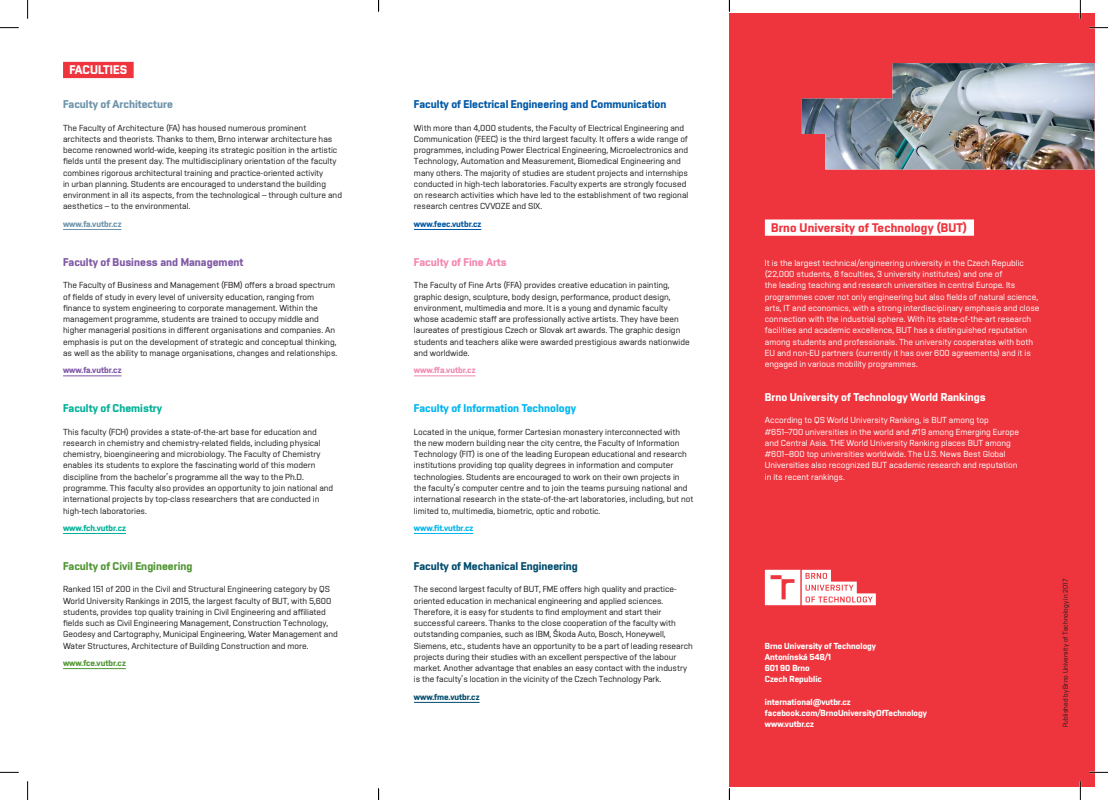
<style>
.page{position:relative;width:1108px;height:800px;background:#fff}
.page>*{position:absolute;margin:0;border:0;box-sizing:border-box;transform-origin:0 0}
.t1{font:700 12.5px "Vafle VUT";letter-spacing:.01em;color:#ee343d}
.t2{font:700 12.5px "Vafle VUT";letter-spacing:.01em;color:#fff}
.t3{font:700 11.25px "Vafle VUT";color:#0158a6}
.t4{font:700 11.25px "Vafle VUT";color:#fff}
.t5{font:700 11.25px "Vafle VUT";color:#7f58a4}
.t6{font:700 11.25px "Vafle VUT";color:#00b6ef}
.t7{font:700 11.25px "Vafle VUT";color:#004b6c}
.t8{font:700 11.25px "Vafle VUT";color:#529635}
.t9{font:700 11.25px "Vafle VUT";color:#6e94ab}
.t10{font:700 11.25px "Vafle VUT";color:#00b198}
.t11{font:700 11.25px "Vafle VUT";color:#f388b0}
.t12{font:8.75px/11.2px "Vafle Light VUT";color:#231f20}
.t13{font:8.75px/11.2px "Vafle Light VUT";color:#fff}
.t14{font:700 8.75px/11.2px "Vafle VUT";color:#fff}
.t15{font:700 8.75px "Vafle VUT";color:#0158a6}
.t16{font:700 8.75px "Vafle VUT";color:#00b198}
.t17{font:700 8.75px "Vafle VUT";color:#529635}
.t18{font:700 8.75px "Vafle VUT";color:#f388b0}
.t19{font:700 8.75px "Vafle VUT";color:#00b6ef}
.t20{font:700 8.75px "Vafle VUT";color:#004b6c}
.t21{font:700 8.75px "Vafle VUT";color:#6e94ab}
.t22{font:700 8.75px "Vafle VUT";color:#7f58a4}
.t23{font:6.88px "Vafle Light VUT";color:#231f20}
</style>
<div class="page">
<div style="left:729px;top:13px;width:365px;height:773px;background:#ee343d"></div>
<div style="left:63px;top:62px;width:71px;height:16px;background:#ee343d"></div>
<hr style="left:63px;top:229px;width:58px;height:1px;background:#6e94ab">
<hr style="left:63px;top:375px;width:58px;height:1px;background:#7f58a4">
<hr style="left:63px;top:533px;width:63px;height:1px;background:#00b198">
<hr style="left:63px;top:668px;width:63px;height:1px;background:#529635">
<hr style="left:414px;top:229px;width:67px;height:1px;background:#0158a6">
<hr style="left:414px;top:375px;width:61px;height:1px;background:#f388b0">
<hr style="left:414px;top:533px;width:59px;height:1px;background:#00b6ef">
<hr style="left:414px;top:701px;width:65px;height:1px;background:#004b6c">
<div style="left:765px;top:219px;width:209px;height:17px;background:#fff"></div>
<svg style="left:765px;top:569px;width:110px;height:36px"></svg>
<img style="left:802px;top:63px;width:292px;height:106px">
<svg style="left:0;top:27px;width:19px;height:1px"></svg>
<svg style="left:1089px;top:27px;width:19px;height:1px"></svg>
<svg style="left:0;top:771px;width:19px;height:1px"></svg>
<svg style="left:1089px;top:771px;width:19px;height:1px"></svg>
<svg style="left:27px;top:0;width:1px;height:19px"></svg>
<svg style="left:27px;top:781px;width:1px;height:18px"></svg>
<svg style="left:1079px;top:0;width:2px;height:19px"></svg>
<svg style="left:1079px;top:781px;width:2px;height:18px"></svg>
<svg style="left:728px;top:0;width:2px;height:11px"></svg>
<svg style="left:728px;top:788px;width:2px;height:11px"></svg>
<h1 class="t2" style="left:69px;top:63px;width:59px">FACULTIES</h1>
<p class="t9" style="left:63px;top:98px;width:111px">Faculty of Architecture</p>
<p class="t12" style="left:63px;top:122px;width:280px">The Faculty of Architecture (FA) has housed numerous prominent architects and theorists. Thanks to them, Brno interwar architecture has become renowned world-wide, keeping its strategic position in the artistic fields until the present day. The multidisciplinary orientation of the faculty combines rigorous architectural training and practice-oriented activity<br>in urban planning. Students are encouraged to understand the building environment in all its aspects, from the technological – through culture and aesthetics – to the environmental.</p>
<p class="t21" style="left:63px;top:219px;width:60px">www.fa.vutbr.cz</p>
<p class="t5" style="left:63px;top:255px;width:182px">Faculty of Business and Management</p>
<p class="t12" style="left:63px;top:279px;width:276px">The Faculty of Business and Management (FBM) offers a broad spectrum of fields of study in every level of university education, ranging from finance to system engineering to corporate management. Within the management programme, students are trained to occupy middle and higher managerial positions in different organisations and companies. An emphasis is put on the development of strategic and conceptual thinking, as well as the ability to manage organisations, changes and relationships.</p>
<p class="t22" style="left:63px;top:365px;width:60px">www.fa.vutbr.cz</p>
<p class="t10" style="left:63px;top:401px;width:101px">Faculty of Chemistry</p>
<p class="t12" style="left:63px;top:425px;width:272px">This faculty (FCH) provides a state-of-the-art base for education and research in chemistry and chemistry-related fields, including physical chemistry, bioengineering and microbiology. The Faculty of Chemistry enables its students to explore the fascinating world of this modern discipline from the bachelor’s programme all the way to the Ph.D. programme. This faculty also provides an opportunity to join national and international projects by top-class researchers that are conducted in high-tech laboratories.</p>
<p class="t16" style="left:63px;top:522px;width:64px">www.fch.vutbr.cz</p>
<p class="t8" style="left:63px;top:559px;width:131px">Faculty of Civil Engineering</p>
<p class="t12" style="left:63px;top:583px;width:276px">Ranked 151 of 200 in the Civil and Structural Engineering category by QS World University Rankings in 2015, the largest faculty of BUT, with 5,600 students, provides top quality training in Civil Engineering and affiliated fields such as Civil Engineering Management, Construction Technology, Geodesy and Cartography, Municipal Engineering, Water Management and Water Structures, Architecture of Building Construction and more.</p>
<p class="t17" style="left:63px;top:657px;width:64px">www.fce.vutbr.cz</p>
<p class="t3" style="left:414px;top:98px;width:254px">Faculty of Electrical Engineering and Communication</p>
<p class="t12" style="left:414px;top:122px;width:276px">With more than 4,000 students, the Faculty of Electrical Engineering and Communication (FEEC) is the third largest faculty. It offers a wide range of programmes, including Power Electrical Engineering, Microelectronics and Technology, Automation and Measurement, Biomedical Engineering and many others. The majority of studies are student projects and internships conducted in high-tech laboratories. Faculty experts are strongly focused on research activities which have led to the establishment of two regional research centres CVVOZE and SIX.</p>
<p class="t15" style="left:414px;top:219px;width:69px">www.feec.vutbr.cz</p>
<p class="t11" style="left:414px;top:255px;width:94px">Faculty of Fine Arts</p>
<p class="t12" style="left:414px;top:279px;width:277px">The Faculty of Fine Arts (FFA) provides creative education in painting, graphic design, sculpture, body design, performance, product design, environment, multimedia and more. It is a young and dynamic faculty whose academic staff are professionally active artists. They have been laureates of prestigious Czech or Slovak art awards. The graphic design students and teachers alike were awarded prestigious awards nationwide and worldwide.</p>
<p class="t18" style="left:414px;top:365px;width:63px">www.ffa.vutbr.cz</p>
<p class="t6" style="left:414px;top:401px;width:164px">Faculty of Information Technology</p>
<p class="t12" style="left:414px;top:425px;width:281px">Located in the unique, former Cartesian monastery interconnected with the new modern building near the city centre, the Faculty of Information Technology (FIT) is one of the leading European educational and research institutions providing top quality degrees in information and computer technologies. Students are encouraged to work on their own projects in the faculty’s computer centre and to join the teams pursuing national and international research in the state-of-the-art laboratories, including, but not limited to, multimedia, biometric, optic and robotic.</p>
<p class="t19" style="left:414px;top:522px;width:61px">www.fit.vutbr.cz</p>
<p class="t7" style="left:414px;top:559px;width:165px">Faculty of Mechanical Engineering</p>
<p class="t12" style="left:414px;top:583px;width:280px">The second largest faculty of BUT, FME offers high quality and practice&shy;oriented education in mechanical engineering and applied sciences.<br>Therefore, it is easy for students to find employment and start their successful careers. Thanks to the close cooperation of the faculty with outstanding companies, such as IBM, Škoda Auto, Bosch, Honeywell, Siemens, etc., students have an opportunity to be a part of leading research projects during their studies with an excellent perspective of the labour market. Another advantage that enables an easy contact with the industry is the faculty’s location in the vicinity of the Czech Technology Park.</p>
<p class="t20" style="left:414px;top:691px;width:67px">www.fme.vutbr.cz</p>
<h1 class="t1" style="left:771px;top:220px;width:198px">Brno University of Technology (BUT)</h1>
<p class="t13" style="left:765px;top:257px;width:276px">It is the largest technical/engineering university in the Czech Republic (22,000 students, 8 faculties, 3 university institutes) and one of<br>the leading teaching and research universities in central Europe. Its programmes cover not only engineering but also fields of natural science, arts, IT and economics, with a strong interdisciplinary emphasis and close connection with the industrial sphere. With its state-of-the-art research facilities and academic excellence, BUT has a distinguished reputation among students and professionals. The university cooperates with both EU and non-EU partners (currently it has over 600 agreements) and it is engaged in various mobility programmes.</p>
<p class="t4" style="left:765px;top:390px;width:222px">Brno University of Technology World Rankings</p>
<p class="t13" style="left:765px;top:414px;width:256px">According to QS World University Ranking, is BUT among top #651–700 universities in the world and #19 among Emerging Europe and Central Asia. THE World University Ranking places BUT among #601–800 top universities worldwide. The U.S. News Best Global Universities also recognized BUT academic research and reputation in its recent rankings.</p>
<p class="t14" style="left:765px;top:639px;width:113px">Brno University of Technology<br>Antonínská 548/1<br>601 90 Brno<br>Czech Republic</p>
<p class="t14" style="left:765px;top:695px;width:163px">international@vutbr.cz facebook.com/BrnoUniversityOfTechnology www.vutbr.cz</p>
<p class="t23" style="left:1061px;top:727px;width:150px;rotate:-90deg">Published by Brno University of Technology in 2017</p>
</div>
